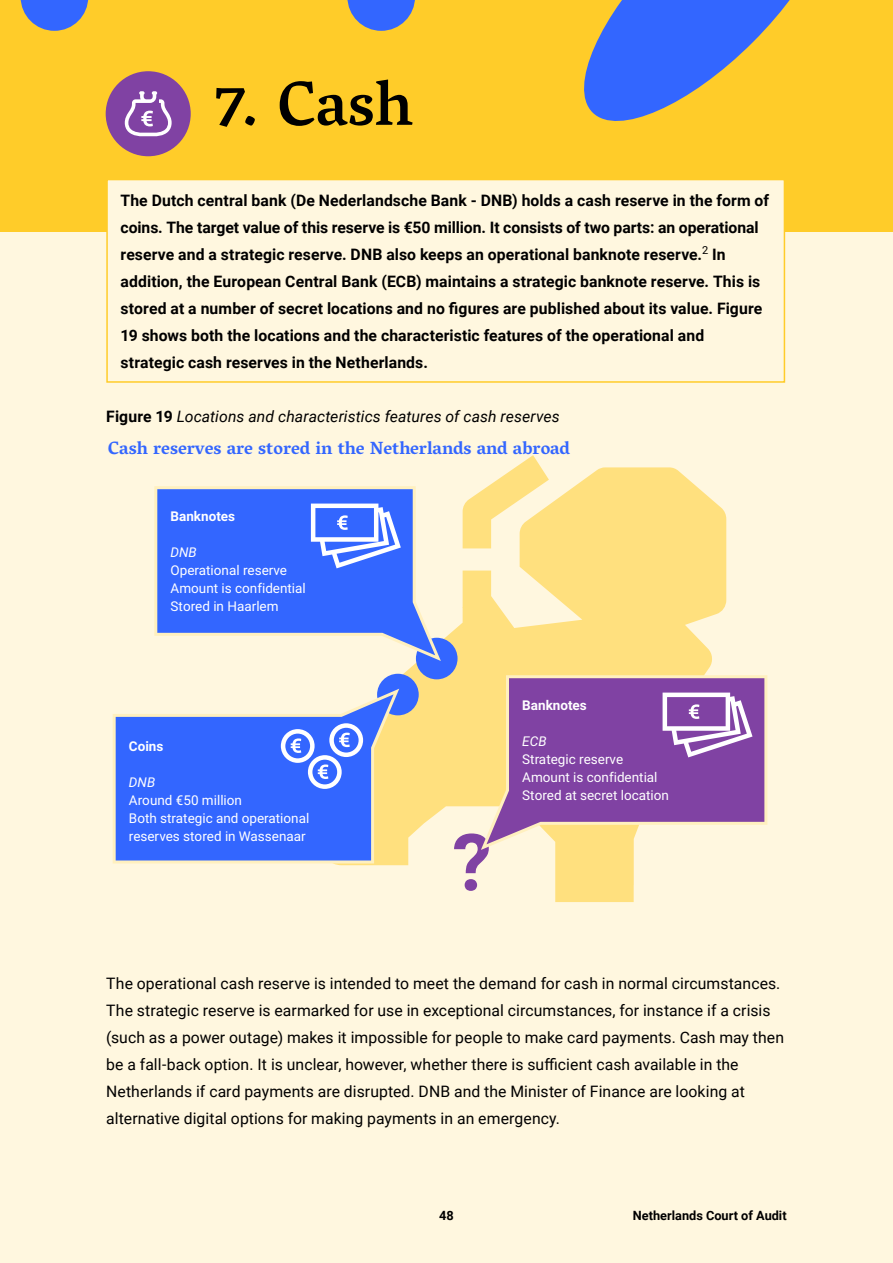
<style>
.page{position:relative;width:893px;height:1263px;background:#fff}
.page>*{position:absolute;margin:0;border:0;box-sizing:border-box;transform-origin:0 0}
.t1{font:700 78.9px "Roboto";color:#8042a3}
.AR_02_Hoofdstuk_kop{font:500 63px "Vesper Libre";color:#000}
.t2{font:700 18px "Vesper Libre";color:#36f}
.AR_02_Broodtekst{font:700 15.75px/27px "Roboto";letter-spacing:.005em;color:#000}
.AR_02_Broodtekst-2{font:15.75px/27px "Roboto";letter-spacing:.005em;color:#000}
.AR_02_Figuur_Kop_en{font:italic 15.75px "Roboto";letter-spacing:.005em;color:#000}
.t3{font:13.5px/18px "Roboto";color:#fff}
.t4{font:700 13.5px "Roboto";color:#fff}
.t5{font:700 12.75px "Roboto";color:#000}
.s1{font-weight:700;font-style:normal}
.s2{font-style:italic}
</style>
<div class="page">
<div style="left:0;top:0;width:893px;height:233px;background:#ffcc29"></div>
<svg style="left:21px;top:0;width:67px;height:31px"></svg>
<svg style="left:347px;top:0;width:68px;height:31px"></svg>
<svg style="left:584px;top:0;width:206px;height:121px"></svg>
<div style="left:0;top:233px;width:893px;height:1030px;background:#fff7df"></div>
<div style="left:106px;top:71px;width:85px;height:85px;background:#8042a3;border-radius:50%"></div>
<svg style="left:125px;top:91px;width:47px;height:45px"></svg>
<div style="left:107px;top:180px;width:677px;height:202px;background:#fff7df"></div>
<div style="left:106px;top:179px;width:679px;height:204px;border:2px solid #ffcc29"></div>
<svg style="left:516px;top:455px;width:25px;height:12px"></svg>
<svg style="left:320px;top:467px;width:406px;height:435px;fill:#ffe07e"></svg>
<div style="left:416px;top:638px;width:42px;height:41px;background:#36f;border-radius:50%"></div>
<div style="left:377px;top:674px;width:42px;height:41px;background:#36f;border-radius:50%"></div>
<svg style="left:154px;top:486px;width:287px;height:175px;fill:#36f"></svg>
<svg style="left:311px;top:504px;width:90px;height:64px;background:#79f"></svg>
<svg style="left:113px;top:689px;width:286px;height:174px;background:#6c8cec"></svg>
<svg style="left:281px;top:723px;width:82px;height:66px;background:#6a8fff"></svg>
<svg style="left:481px;top:675px;width:286px;height:175px;background:#a573a6"></svg>
<svg style="left:663px;top:693px;width:89px;height:64px;background:#aa81c1"></svg>
<h1 class="AR_02_Hoofdstuk_kop" style="left:213px;top:66px;width:202px">7. Cash</h1>
<p class="AR_02_Broodtekst" style="left:121px;top:186px;width:650px">The Dutch central bank (De Nederlandsche Bank - DNB) holds a cash reserve in the form of coins. The target value of this reserve is €50 million. It consists of two parts: an operational reserve and a strategic reserve. DNB also keeps an operational banknote reserve.<sup>2</sup> In addition, the European Central Bank (ECB) maintains a strategic banknote reserve. This is stored at a number of secret locations and no figures are published about its value. Figure 19 shows both the locations and the characteristic features of the operational and strategic cash reserves in the Netherlands.</p>
<p class="AR_02_Figuur_Kop_en" style="left:106px;top:405px;width:455px"><span class="s1">Figure 19</span> Locations and characteristics features of cash reserves</p>
<p class="t2" style="left:108px;top:436px;width:464px">Cash reserves are stored in the Netherlands and abroad</p>
<p class="t4" style="left:171px;top:506px;width:66px">Banknotes</p>
<p class="t3" style="left:171px;top:542px;width:137px"><span class="s2">DNB<br></span>Operational reserve<br>Amount is confidential<br>Stored in Haarlem</p>
<p class="t4" style="left:129px;top:737px;width:36px">Coins</p>
<p class="t3" style="left:129px;top:773px;width:182px"><span class="s2">DNB<br></span>Around €50 million<br>Both strategic and operational reserves stored in Wassenaar</p>
<p class="t1" style="left:452px;top:807px;width:41px">?</p>
<p class="t4" style="left:522px;top:695px;width:66px">Banknotes</p>
<p class="t3" style="left:522px;top:731px;width:148px"><span class="s2">ECB<br></span>Strategic reserve<br>Amount is confidential<br>Stored at secret location</p>
<p class="AR_02_Broodtekst-2" style="left:106px;top:969px;width:679px">The operational cash reserve is intended to meet the demand for cash in normal circumstances.<br>The strategic reserve is earmarked for use in exceptional circumstances, for instance if a crisis (such as a power outage) makes it impossible for people to make card payments. Cash may then be a fall-back option. It is unclear, however, whether there is sufficient cash available in the Netherlands if card payments are disrupted. DNB and the Minister of Finance are looking at alternative digital options for making payments in an emergency.</p>
<p class="t5" style="left:439px;top:1207px;width:16px">48</p>
<p class="t5" style="left:633px;top:1207px;width:155px">Netherlands Court of Audit</p>
</div>
